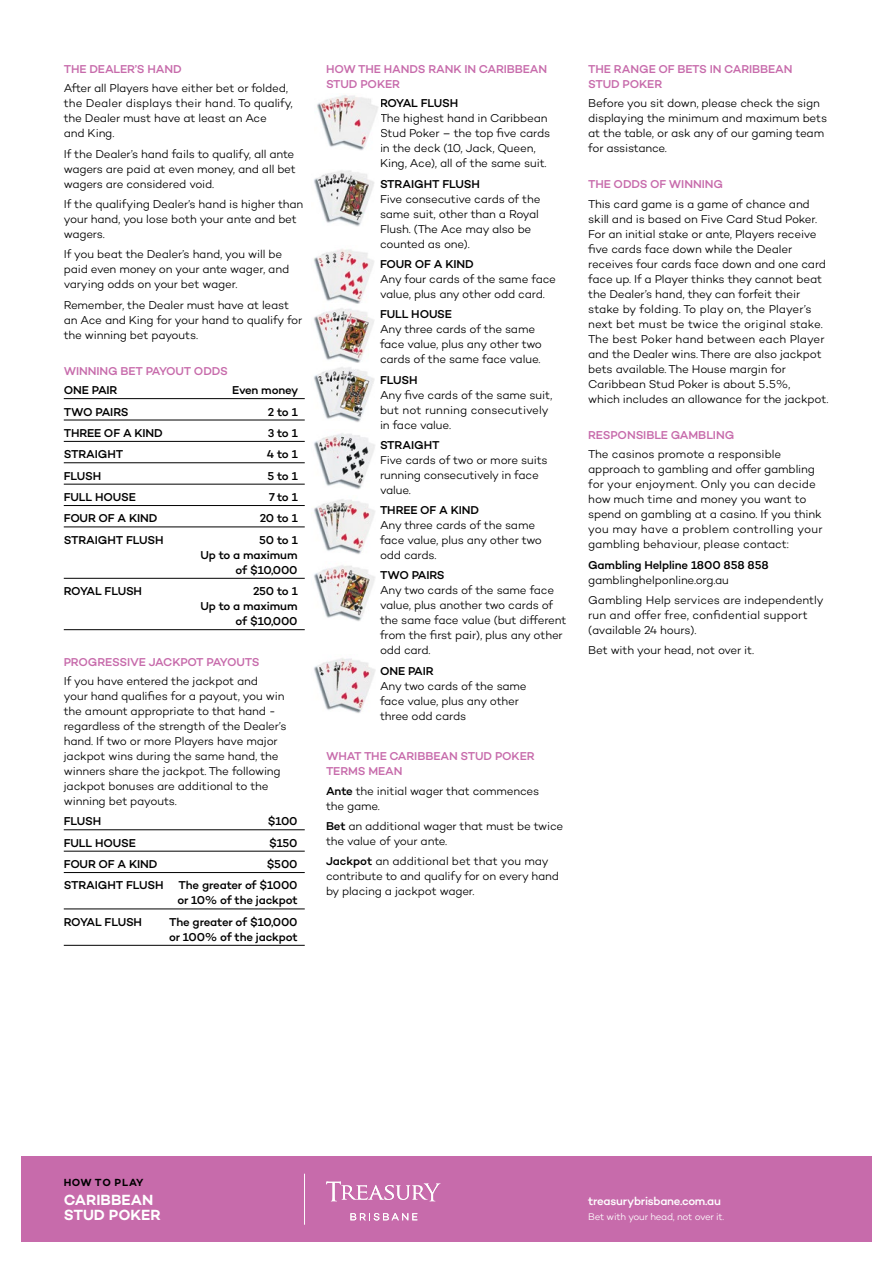
<style>
.page{position:relative;width:893px;height:1263px;background:#fff}
.page>*{position:absolute;margin:0;border:0;box-sizing:border-box;transform-origin:0 0}
.t1{font:600 15px/15px "Campton";color:#fff}
.t2{font:300 11.7px/15px "Campton";letter-spacing:-.01em;color:#000}
.t3{font:500 11.7px/15px "Campton";letter-spacing:-.015em;color:#000;text-align:right}
.t4{font:500 11.7px/15px "Campton";letter-spacing:-.01em;color:#c76bab}
.t5{font:500 11.7px "Campton";letter-spacing:-.02em;color:#fff}
.t6{font:600 10.5px "Campton";letter-spacing:.055em;color:#000}
.t7{font:300 9.75px "Campton";letter-spacing:-.025em;color:#fff}
.s1{font-weight:500}
.s2{font-weight:400}
</style>
<div class="page">
<hr style="left:64px;top:398px;width:241px;height:1px;background:#000">
<hr style="left:64px;top:420px;width:241px;height:1px;background:#000">
<hr style="left:64px;top:441px;width:241px;height:1px;background:#000">
<hr style="left:64px;top:462px;width:241px;height:1px;background:#000">
<hr style="left:64px;top:484px;width:241px;height:1px;background:#000">
<hr style="left:64px;top:505px;width:241px;height:1px;background:#000">
<hr style="left:64px;top:527px;width:241px;height:1px;background:#000">
<hr style="left:64px;top:578px;width:241px;height:1px;background:#000">
<hr style="left:64px;top:629px;width:241px;height:1px;background:#000">
<hr style="left:64px;top:829px;width:241px;height:1px;background:#000">
<hr style="left:64px;top:851px;width:241px;height:1px;background:#000">
<hr style="left:64px;top:872px;width:241px;height:1px;background:#000">
<hr style="left:64px;top:909px;width:241px;height:1px;background:#000">
<hr style="left:64px;top:945px;width:241px;height:1px;background:#000">
<img style="left:313px;top:249px;width:62px;height:173px">
<img style="left:314px;top:433px;width:61px;height:56px">
<img style="left:314px;top:499px;width:61px;height:55px">
<img style="left:314px;top:565px;width:61px;height:56px">
<img style="left:314px;top:658px;width:62px;height:55px">
<img style="left:314px;top:170px;width:60px;height:56px">
<img style="left:317px;top:95px;width:61px;height:56px">
<div style="left:21px;top:1157px;width:851px;height:85px;background:#c76bab"></div>
<hr style="left:304px;top:1174px;width:1px;height:51px;background:#fff">
<svg style="left:326px;top:1181px;width:114px;height:20px"></svg>
<svg style="left:350px;top:1213px;width:67px;height:7px"></svg>
<p class="t4" style="left:64px;top:61px;width:120px">THE DEALER’S HAND</p>
<p class="t2" style="left:64px;top:81px;width:231px">After all Players have either bet or folded, the Dealer displays their hand. To qualify, the Dealer must have at least an Ace<br>and King.</p>
<p class="t2" style="left:64px;top:146px;width:234px">If the Dealer’s hand fails to qualify, all ante wagers are paid at even money, and all bet wagers are considered void.</p>
<p class="t2" style="left:64px;top:196px;width:241px">If the qualifying Dealer’s hand is higher than your hand, you lose both your ante and bet wagers.</p>
<p class="t2" style="left:64px;top:247px;width:227px">If you beat the Dealer’s hand, you will be paid even money on your ante wager, and varying odds on your bet wager.</p>
<p class="t2" style="left:64px;top:297px;width:240px">Remember, the Dealer must have at least an Ace and King for your hand to qualify for the winning bet payouts.</p>
<p class="t4" style="left:64px;top:363px;width:166px">WINNING BET PAYOUT ODDS</p>
<p class="t3" style="left:64px;top:382px;width:55px">ONE PAIR</p>
<p class="t3" style="left:232px;top:382px;width:68px">Even money</p>
<p class="t3" style="left:64px;top:404px;width:66px">TWO PAIRS</p>
<p class="t3" style="left:268px;top:404px;width:31px">2 to 1</p>
<p class="t3" style="left:64px;top:425px;width:101px">THREE OF A KIND</p>
<p class="t3" style="left:268px;top:425px;width:31px">3 to 1</p>
<p class="t3" style="left:64px;top:446px;width:61px">STRAIGHT</p>
<p class="t3" style="left:267px;top:446px;width:32px">4 to 1</p>
<p class="t3" style="left:64px;top:468px;width:39px">FLUSH</p>
<p class="t3" style="left:267px;top:468px;width:32px">5 to 1</p>
<p class="t3" style="left:64px;top:489px;width:74px">FULL HOUSE</p>
<p class="t3" style="left:269px;top:489px;width:30px">7 to 1</p>
<p class="t3" style="left:64px;top:511px;width:95px">FOUR OF A KIND</p>
<p class="t3" style="left:260px;top:511px;width:39px">20 to 1</p>
<p class="t3" style="left:64px;top:532px;width:101px">STRAIGHT FLUSH</p>
<p class="t3" style="left:200px;top:532px;width:99px">50 to 1<br>Up to a maximum of $10,000</p>
<p class="t3" style="left:64px;top:583px;width:80px">ROYAL FLUSH</p>
<p class="t3" style="left:200px;top:583px;width:99px">250 to 1<br>Up to a maximum of $10,000</p>
<p class="t4" style="left:64px;top:654px;width:197px">PROGRESSIVE JACKPOT PAYOUTS</p>
<p class="t2" style="left:64px;top:673px;width:224px">If you have entered the jackpot and<br>your hand qualifies for a payout, you win the amount appropriate to that hand - regardless of the strength of the Dealer’s hand. If two or more Players have major jackpot wins during the same hand, the winners share the jackpot. The following jackpot bonuses are additional to the winning bet payouts.</p>
<p class="t3" style="left:64px;top:813px;width:39px">FLUSH</p>
<p class="t3" style="left:268px;top:813px;width:31px">$100</p>
<p class="t3" style="left:64px;top:835px;width:74px">FULL HOUSE</p>
<p class="t3" style="left:269px;top:835px;width:30px">$150</p>
<p class="t3" style="left:64px;top:856px;width:95px">FOUR OF A KIND</p>
<p class="t3" style="left:267px;top:856px;width:32px">$500</p>
<p class="t3" style="left:64px;top:878px;width:101px">STRAIGHT FLUSH</p>
<p class="t3" style="left:177px;top:878px;width:122px;text-align:left">The greater of $1000 or 10% of the jackpot</p>
<p class="t3" style="left:64px;top:914px;width:80px">ROYAL FLUSH</p>
<p class="t3" style="left:169px;top:914px;width:130px;text-align:left">The greater of $10,000 or 100% of the jackpot</p>
<p class="t4" style="left:326px;top:61px;width:223px">HOW THE HANDS RANK IN CARIBBEAN<br>STUD POKER</p>
<p class="t3" style="left:380px;top:96px;width:80px">ROYAL FLUSH</p>
<p class="t2" style="left:380px;top:111px;width:172px">The highest hand in Caribbean<br>Stud Poker – the top five cards in the deck (10, Jack, Queen,<br>King, Ace), all of the same suit.</p>
<p class="t3" style="left:380px;top:176px;width:101px">STRAIGHT FLUSH</p>
<p class="t2" style="left:380px;top:191px;width:162px">Five consecutive cards of the same suit, other than a Royal<br>Flush. (The Ace may also be counted as one).</p>
<p class="t3" style="left:380px;top:256px;width:95px">FOUR OF A KIND</p>
<p class="t2" style="left:380px;top:271px;width:177px">Any four cards of the same face value, plus any other odd card.</p>
<p class="t3" style="left:380px;top:306px;width:74px">FULL HOUSE</p>
<p class="t2" style="left:380px;top:322px;width:164px">Any three cards of the same face value, plus any other two cards of the same face value.</p>
<p class="t3" style="left:380px;top:372px;width:39px">FLUSH</p>
<p class="t2" style="left:380px;top:387px;width:174px">Any five cards of the same suit, but not running consecutively in face value.</p>
<p class="t3" style="left:380px;top:437px;width:61px">STRAIGHT</p>
<p class="t2" style="left:380px;top:452px;width:169px">Five cards of two or more suits running consecutively in face value.</p>
<p class="t3" style="left:380px;top:502px;width:101px">THREE OF A KIND</p>
<p class="t2" style="left:380px;top:517px;width:164px">Any three cards of the same face value, plus any other two odd cards.</p>
<p class="t3" style="left:380px;top:568px;width:66px">TWO PAIRS</p>
<p class="t2" style="left:380px;top:583px;width:188px">Any two cards of the same face value, plus another two cards of the same face value (but different from the first pair), plus any other odd card.</p>
<p class="t3" style="left:380px;top:663px;width:55px">ONE PAIR</p>
<p class="t2" style="left:380px;top:678px;width:148px">Any two cards of the same face value, plus any other three odd cards</p>
<p class="t4" style="left:326px;top:749px;width:210px">WHAT THE CARIBBEAN STUD POKER<br>TERMS MEAN</p>
<p class="t2" style="left:326px;top:783px;width:215px"><span class="s1">Ante</span> the initial wager that commences the game.</p>
<p class="t2" style="left:326px;top:818px;width:239px"><span class="s1">Bet</span> an additional wager that must be twice the value of your ante.</p>
<p class="t2" style="left:326px;top:854px;width:234px"><span class="s1">Jackpot</span> an additional bet that you may contribute to and qualify for on every hand by placing a jackpot wager.</p>
<p class="t4" style="left:588px;top:61px;width:206px">THE RANGE OF BETS IN CARIBBEAN<br>STUD POKER</p>
<p class="t2" style="left:588px;top:96px;width:240px">Before you sit down, please check the sign displaying the minimum and maximum bets at the table, or ask any of our gaming team for assistance.</p>
<p class="t4" style="left:588px;top:177px;width:136px">THE ODDS OF WINNING</p>
<p class="t2" style="left:588px;top:196px;width:242px">This card game is a game of chance and skill and is based on Five Card Stud Poker.<br>For an initial stake or ante, Players receive five cards face down while the Dealer receives four cards face down and one card face up. If a Player thinks they cannot beat the Dealer’s hand, they can forfeit their stake by folding. To play on, the Player’s next bet must be twice the original stake.<br>The best Poker hand between each Player and the Dealer wins. There are also jackpot bets available. The House margin for Caribbean Stud Poker is about 5<span class="s2">.</span>5%,<br>which includes an allowance for the jackpot.</p>
<p class="t4" style="left:588px;top:427px;width:147px">RESPONSIBLE GAMBLING</p>
<p class="t2" style="left:588px;top:446px;width:236px">The casinos promote a responsible approach to gambling and offer gambling for your enjoyment. Only you can decide how much time and money you want to spend on gambling at a casino. If you think you may have a problem controlling your gambling behaviour, please contact:</p>
<p class="t3" style="left:588px;top:557px;width:182px">Gambling Helpline 1800 858 858</p>
<p class="t2" style="left:588px;top:569px;width:237px;line-height:20.2px">gamblinghelponline.org.au<br>Gambling Help services are independently</p>
<p class="t2" style="left:588px;top:607px;width:221px">run and offer free, confidential support (available 24 hours).</p>
<p class="t2" style="left:588px;top:642px;width:167px">Bet with your head, not over it.</p>
<p class="t6" style="left:64px;top:1176px;width:81px">HOW TO PLAY</p>
<p class="t1" style="left:64px;top:1192px;width:98px">CARIBBEAN<br>STUD POKER</p>
<p class="t5" style="left:588px;top:1194px;width:134px">treasurybrisbane.com.au</p>
<p class="t7" style="left:588px;top:1211px;width:138px">Bet with your head, not over it.</p>
</div>
